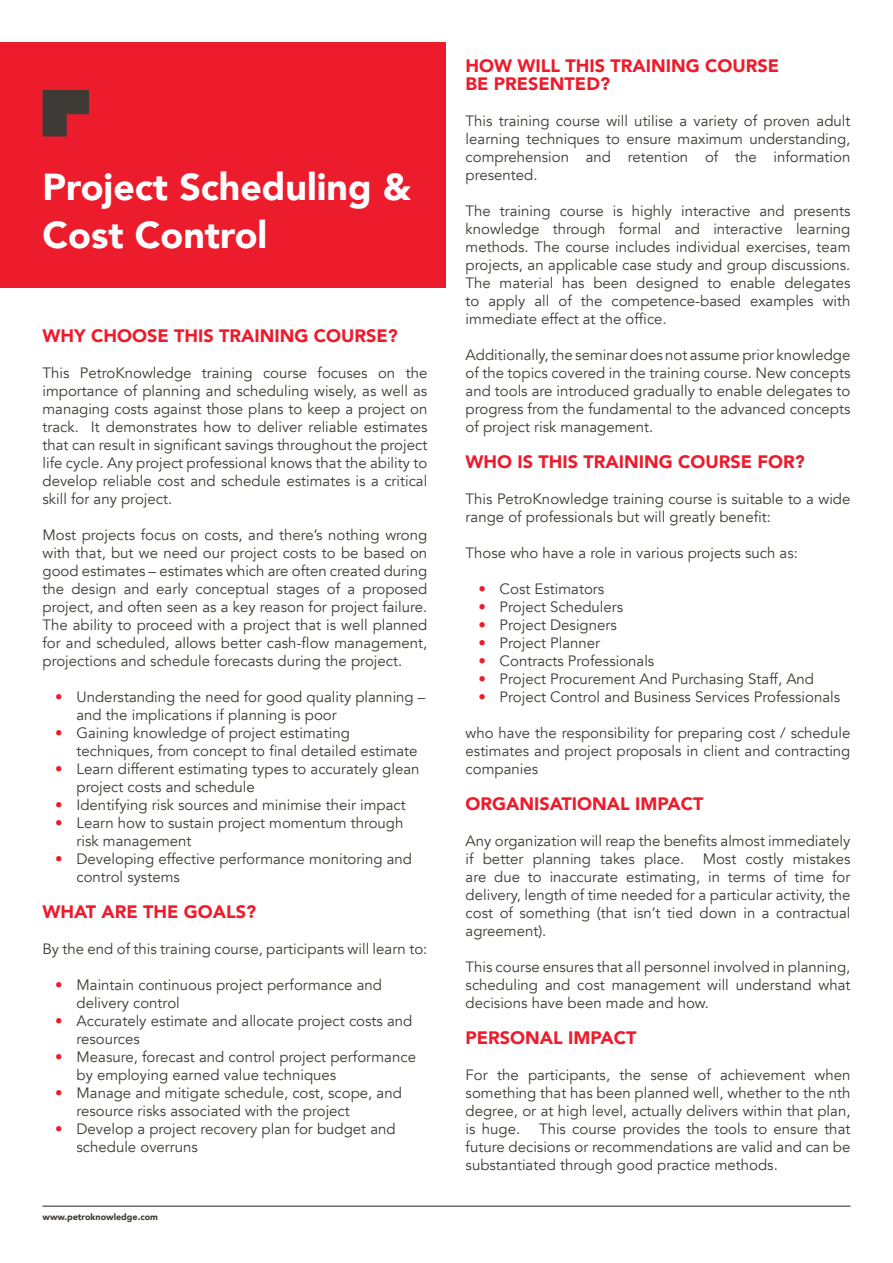
<style>
.page{position:relative;width:893px;height:1263px;background:#fff}
.page>*{position:absolute;margin:0;border:0;box-sizing:border-box;transform-origin:0 0}
.t1{font:900 37.5px/48px "Avenir";color:#fff}
.t2{font:900 18px/18px "Avenir";color:#ed1c2c}
.t3{font:15px/18px "Avenir";color:#3e3a35}
.t4{font:900 9px "Avenir";color:#3e3a35}
.s1{color:#ed1c2c}
</style>
<div class="page">
<hr style="left:43px;top:1205px;width:807px;height:2px;background:#3e3a35">
<div style="left:0;top:43px;width:446px;height:245px;background:#ed1c2c"></div>
<svg style="left:43px;top:90px;width:46px;height:47px"></svg>
<h1 class="t1" style="left:43px;top:161px;width:370px">Project Scheduling &amp;<br>Cost Control</h1>
<p class="t2" style="left:43px;top:326px;width:357px">WHY CHOOSE THIS TRAINING COURSE?</p>
<p class="t3" style="left:43px;top:364px;width:386px;text-align:justify">This PetroKnowledge training course focuses on the importance of planning and scheduling wisely, as well as managing costs against those plans to keep a project on track. It demonstrates how to deliver reliable estimates that can result in significant savings throughout the project life cycle. Any project professional knows that the ability to develop reliable cost and schedule estimates is a critical skill for any project.</p>
<p class="t3" style="left:43px;top:526px;width:386px;text-align:justify">Most projects focus on costs, and there’s nothing wrong with that, but we need our project costs to be based on good estimates – estimates which are often created during the design and early conceptual stages of a proposed project, and often seen as a key reason for project failure.<br>The ability to proceed with a project that is well planned for and scheduled, allows better cash-flow management, projections and schedule forecasts during the project.</p>
<p class="t3" style="left:77px;top:688px;width:350px;text-indent:-21px"><span class="s1">•</span> Understanding the need for good quality planning – and the implications if planning is poor</p>
<p class="t3" style="left:77px;top:724px;width:343px;text-indent:-21px"><span class="s1">•</span> Gaining knowledge of project estimating techniques, from concept to final detailed estimate</p>
<p class="t3" style="left:77px;top:760px;width:344px;text-indent:-21px"><span class="s1">•</span> Learn different estimating types to accurately glean project costs and schedule</p>
<p class="t3" style="left:55px;top:796px;width:352px"><span class="s1">•</span> Identifying risk sources and minimise their impact</p>
<p class="t3" style="left:77px;top:814px;width:328px;text-indent:-21px"><span class="s1">•</span> Learn how to sustain project momentum through risk management</p>
<p class="t3" style="left:77px;top:850px;width:337px;text-indent:-21px"><span class="s1">•</span> Developing effective performance monitoring and control systems</p>
<p class="t2" style="left:43px;top:902px;width:215px">WHAT ARE THE GOALS?</p>
<p class="t3" style="left:43px;top:940px;width:386px">By the end of this training course, participants will learn to:</p>
<p class="t3" style="left:77px;top:976px;width:307px;text-indent:-21px"><span class="s1">•</span> Maintain continuous project performance and delivery control</p>
<p class="t3" style="left:77px;top:1012px;width:337px;text-indent:-21px"><span class="s1">•</span> Accurately estimate and allocate project costs and resources</p>
<p class="t3" style="left:77px;top:1048px;width:341px;text-indent:-21px"><span class="s1">•</span> Measure, forecast and control project performance by employing earned value techniques</p>
<p class="t3" style="left:77px;top:1084px;width:327px;text-indent:-21px"><span class="s1">•</span> Manage and mitigate schedule, cost, scope, and resource risks associated with the project</p>
<p class="t3" style="left:77px;top:1120px;width:321px;text-indent:-21px"><span class="s1">•</span> Develop a project recovery plan for budget and schedule overruns</p>
<p class="t4" style="left:43px;top:1209px;width:117px">www.petroknowledge.com</p>
<p class="t2" style="left:466px;top:56px;width:315px">HOW WILL THIS TRAINING COURSE<br>BE PRESENTED?</p>
<p class="t3" style="left:466px;top:112px;width:386px;text-align:justify">This training course will utilise a variety of proven adult learning techniques to ensure maximum understanding, comprehension and retention of the information presented.</p>
<p class="t3" style="left:466px;top:202px;width:386px;text-align:justify">The training course is highly interactive and presents knowledge through formal and interactive learning methods. The course includes individual exercises, team projects, an applicable case study and group discussions.<br>The material has been designed to enable delegates to apply all of the competence-based examples with immediate effect at the office.</p>
<p class="t3" style="left:466px;top:346px;width:386px;text-align:justify">Additionally, the seminar does not assume prior knowledge of the topics covered in the training course. New concepts and tools are introduced gradually to enable delegates to progress from the fundamental to the advanced concepts of project risk management.</p>
<p class="t2" style="left:466px;top:452px;width:341px">WHO IS THIS TRAINING COURSE FOR?</p>
<p class="t3" style="left:466px;top:490px;width:386px">This PetroKnowledge training course is suitable to a wide range of professionals but will greatly benefit:</p>
<p class="t3" style="left:466px;top:544px;width:334px">Those who have a role in various projects such as:</p>
<p class="t3" style="left:478px;top:580px;width:127px"><span class="s1">•</span> Cost Estimators</p>
<p class="t3" style="left:478px;top:598px;width:146px"><span class="s1">•</span> Project Schedulers</p>
<p class="t3" style="left:478px;top:616px;width:140px"><span class="s1">•</span> Project Designers</p>
<p class="t3" style="left:478px;top:634px;width:123px"><span class="s1">•</span> Project Planner</p>
<p class="t3" style="left:478px;top:652px;width:177px"><span class="s1">•</span> Contracts Professionals</p>
<p class="t3" style="left:478px;top:670px;width:337px"><span class="s1">•</span> Project Procurement And Purchasing Staff, And</p>
<p class="t3" style="left:478px;top:688px;width:363px"><span class="s1">•</span> Project Control and Business Services Professionals</p>
<p class="t3" style="left:466px;top:724px;width:386px;text-align:justify">who have the responsibility for preparing cost / schedule estimates and project proposals in client and contracting companies</p>
<p class="t2" style="left:466px;top:794px;width:239px">ORGANISATIONAL IMPACT</p>
<p class="t3" style="left:466px;top:832px;width:386px;text-align:justify">Any organization will reap the benefits almost immediately if better planning takes place. Most costly mistakes are due to inaccurate estimating, in terms of time for delivery, length of time needed for a particular activity, the cost of something (that isn’t tied down in a contractual agreement).</p>
<p class="t3" style="left:466px;top:958px;width:386px;text-align:justify">This course ensures that all personnel involved in planning, scheduling and cost management will understand what decisions have been made and how.</p>
<p class="t2" style="left:466px;top:1028px;width:172px">PERSONAL IMPACT</p>
<p class="t3" style="left:466px;top:1066px;width:386px;text-align:justify">For the participants, the sense of achievement when something that has been planned well, whether to the nth degree, or at high level, actually delivers within that plan, is huge.</p>
<p class="t3" style="left:466px;top:1120px;width:386px;text-align:justify;text-indent:73px">This course provides the tools to ensure that future decisions or recommendations are valid and can be substantiated through good practice methods.</p>
</div>
